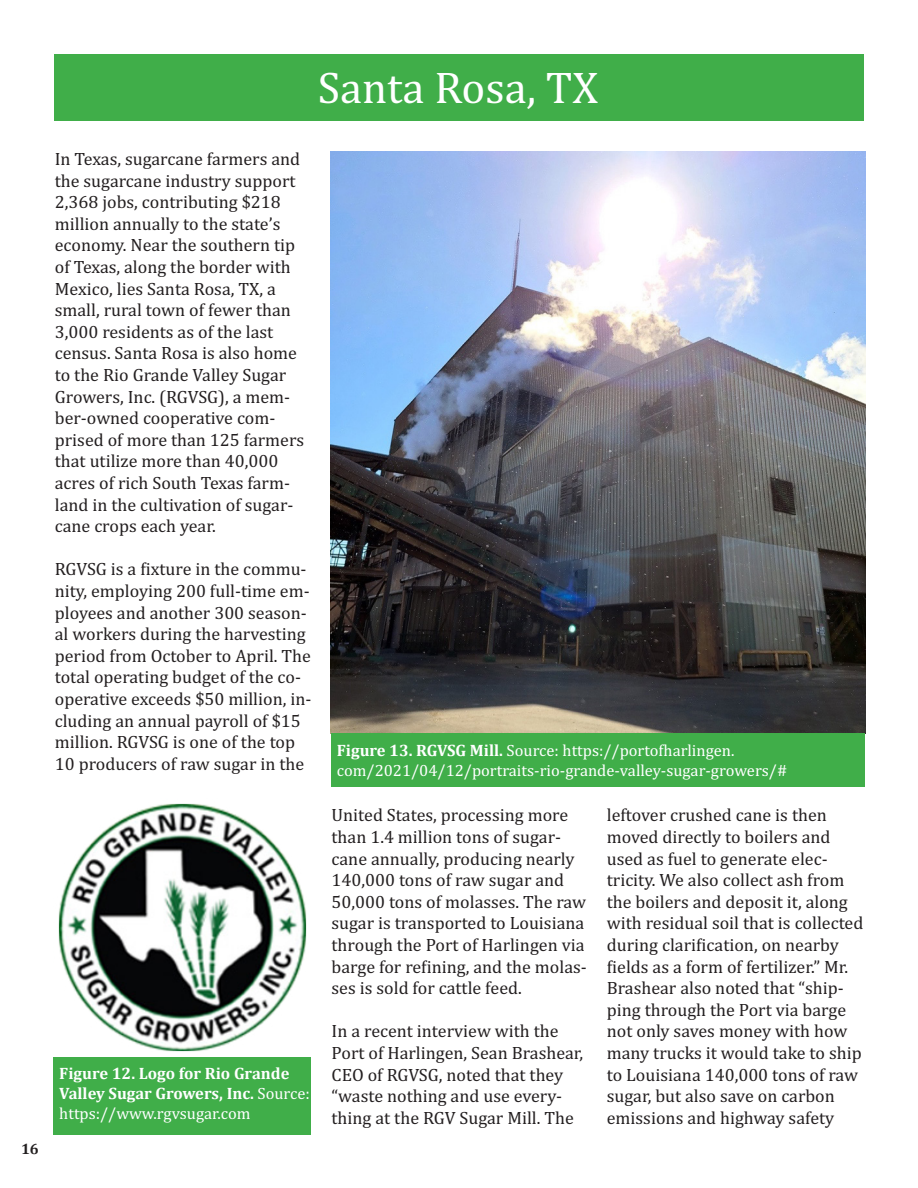
<style>
.page{position:relative;width:918px;height:1188px;background:#fff}
.page>*{position:absolute;margin:0;border:0;box-sizing:border-box;transform-origin:0 0}
.t1{font:45px "Cambria";color:#fff}
.t2{font:18px/21.6px "Cambria";color:#231f20}
.t3{font:16.5px/19.8px "Cambria";color:#fff}
.t4{font:700 16.5px/19.8px "Cambria";color:#fff}
.t5{font:700 15px "Cambria";color:#231f20}
.s1{font-weight:400}
.s2{font-weight:700}
</style>
<div class="page">
<div style="left:54px;top:54px;width:810px;height:67px;background:#40ae49"></div>
<img style="left:58px;top:803px;width:249px;height:249px">
<div style="left:53px;top:1057px;width:258px;height:78px;background:#40ae49"></div>
<img style="left:331px;top:151px;width:535px;height:582px">
<div style="left:331px;top:733px;width:534px;height:54px;background:#40ae49"></div>
<p class="t1" style="left:318px;top:61px;width:282px">Santa Rosa, TX</p>
<p class="t2" style="left:55px;top:148px;width:251px">In Texas, sugarcane farmers and the sugarcane industry support<br>2,368 jobs, contributing $218 million annually to the state’s economy. Near the southern tip of Texas, along the border with<br>Mexico, lies Santa Rosa, TX, a small, rural town of fewer than<br>3,000 residents as of the last census. Santa Rosa is also home to the Rio Grande Valley Sugar<br>Growers, Inc. (RGVSG), a mem&shy;ber-owned cooperative com&shy;prised of more than 125 farmers that utilize more than 40,000 acres of rich South Texas farm&shy;land in the cultivation of sugar&shy;cane crops each year.</p>
<p class="t2" style="left:55px;top:558px;width:258px">RGVSG is a fixture in the commu&shy;nity, employing 200 full-time em&shy;ployees and another 300 season&shy;al workers during the harvesting period from October to April. The total operating budget of the co&shy;operative exceeds $50 million, in&shy;cluding an annual payroll of $15 million. RGVSG is one of the top<br>10 producers of raw sugar in the</p>
<p class="t5" style="left:21px;top:1140px;width:19px">16</p>
<p class="t4" style="left:59px;top:1063px;width:252px">Figure 12. Logo for Rio Grande<br>Valley Sugar Growers, Inc. <span class="s1">Source: https://www.rgvsugar.com</span></p>
<p class="t3" style="left:337px;top:740px;width:452px"><span class="s2">Figure 13. RGVSG Mill.</span> Source: https://portofharlingen. com/2021/04/12/portraits-rio-grande-valley-sugar-growers/#</p>
<p class="t2" style="left:332px;top:804px;width:257px">United States, processing more than 1.4 million tons of sugar&shy;cane annually, producing nearly<br>140,000 tons of raw sugar and<br>50,000 tons of molasses. The raw sugar is transported to Louisiana through the Port of Harlingen via barge for refining, and the molas&shy;ses is sold for cattle feed.</p>
<p class="t2" style="left:332px;top:1020px;width:253px">In a recent interview with the<br>Port of Harlingen, Sean Brashear,<br>CEO of RGVSG, noted that they “waste nothing and use every&shy;thing at the RGV Sugar Mill. The</p>
<p class="t2" style="left:607px;top:804px;width:258px">leftover crushed cane is then moved directly to boilers and used as fuel to generate elec&shy;tricity. We also collect ash from the boilers and deposit it, along with residual soil that is collected during clarification, on nearby fields as a form of fertilizer.” Mr.<br>Brashear also noted that “ship&shy;ping through the Port via barge not only saves money with how many trucks it would take to ship to Louisiana 140,000 tons of raw sugar, but also save on carbon emissions and highway safety</p>
</div>
